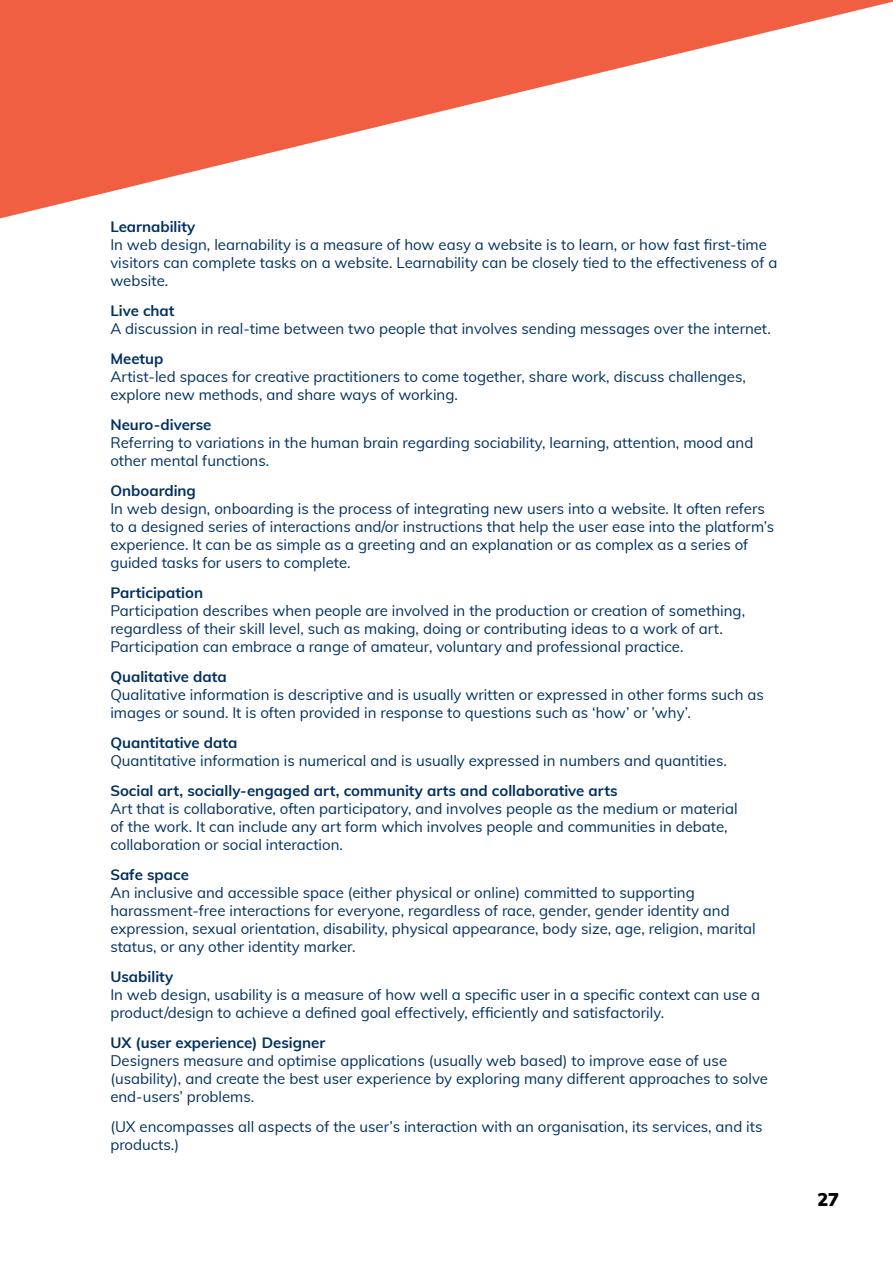
<style>
.page{position:relative;width:893px;height:1263px;background:#fff}
.page>*{position:absolute;margin:0;border:0;box-sizing:border-box;transform-origin:0 0}
.t1{font:900 18px "Muli";color:#000}
.t2{font:15px/18px "Muli";color:#003060}
.t3{font:700 15px "Muli";color:#003060}
</style>
<div class="page">
<svg style="left:0;top:0;width:893px;height:218px;fill:#f15f43"></svg>
<p class="t3" style="left:110px;top:216px;width:87px">Learnability</p>
<p class="t2" style="left:110px;top:235px;width:669px">In web design, learnability is a measure of how easy a website is to learn, or how fast first-time visitors can complete tasks on a website. Learnability can be closely tied to the effectiveness of a website.</p>
<p class="t3" style="left:110px;top:300px;width:66px">Live chat</p>
<p class="t2" style="left:110px;top:319px;width:662px">A discussion in real-time between two people that involves sending messages over the internet.</p>
<p class="t3" style="left:110px;top:348px;width:55px">Meetup</p>
<p class="t2" style="left:110px;top:367px;width:637px">Artist-led spaces for creative practitioners to come together, share work, discuss challenges, explore new methods, and share ways of working.</p>
<p class="t3" style="left:110px;top:414px;width:103px">Neuro-diverse</p>
<p class="t2" style="left:110px;top:433px;width:644px">Referring to variations in the human brain regarding sociability, learning, attention, mood and other mental functions.</p>
<p class="t3" style="left:110px;top:480px;width:87px">Onboarding</p>
<p class="t2" style="left:110px;top:499px;width:665px">In web design, onboarding is the process of integrating new users into a website. It often refers to a designed series of interactions and/or instructions that help the user ease into the platform’s experience. It can be as simple as a greeting and an explanation or as complex as a series of guided tasks for users to complete.</p>
<p class="t3" style="left:110px;top:582px;width:94px">Participation</p>
<p class="t2" style="left:110px;top:601px;width:636px">Participation describes when people are involved in the production or creation of something, regardless of their skill level, such as making, doing or contributing ideas to a work of art.<br>Participation can embrace a range of amateur, voluntary and professional practice.</p>
<p class="t3" style="left:110px;top:666px;width:118px">Qualitative data</p>
<p class="t2" style="left:110px;top:685px;width:655px">Qualitative information is descriptive and is usually written or expressed in other forms such as images or sound. It is often provided in response to questions such as ‘how’ or ’why’.</p>
<p class="t3" style="left:110px;top:732px;width:129px">Quantitative data</p>
<p class="t2" style="left:110px;top:751px;width:618px">Quantitative information is numerical and is usually expressed in numbers and quantities.</p>
<p class="t3" style="left:110px;top:780px;width:509px">Social art, socially-engaged art, community arts and collaborative arts</p>
<p class="t2" style="left:110px;top:799px;width:629px">Art that is collaborative, often participatory, and involves people as the medium or material of the work. It can include any art form which involves people and communities in debate, collaboration or social interaction.</p>
<p class="t3" style="left:110px;top:864px;width:80px">Safe space</p>
<p class="t2" style="left:110px;top:883px;width:647px">An inclusive and accessible space (either physical or online) committed to supporting harassment-free interactions for everyone, regardless of race, gender, gender identity and expression, sexual orientation, disability, physical appearance, body size, age, religion, marital status, or any other identity marker.</p>
<p class="t3" style="left:110px;top:966px;width:64px">Usability</p>
<p class="t2" style="left:110px;top:985px;width:651px">In web design, usability is a measure of how well a specific user in a specific context can use a product/design to achieve a defined goal effectively, efficiently and satisfactorily.</p>
<p class="t3" style="left:110px;top:1032px;width:216px">UX (user experience) Designer</p>
<p class="t2" style="left:110px;top:1051px;width:659px">Designers measure and optimise applications (usually web based) to improve ease of use (usability), and create the best user experience by exploring many different approaches to solve end-users’ problems.</p>
<p class="t2" style="left:110px;top:1117px;width:654px">(UX encompasses all aspects of the user’s interaction with an organisation, its services, and its products.)</p>
<p class="t1" style="left:817px;top:1187px;width:23px">27</p>
</div>
